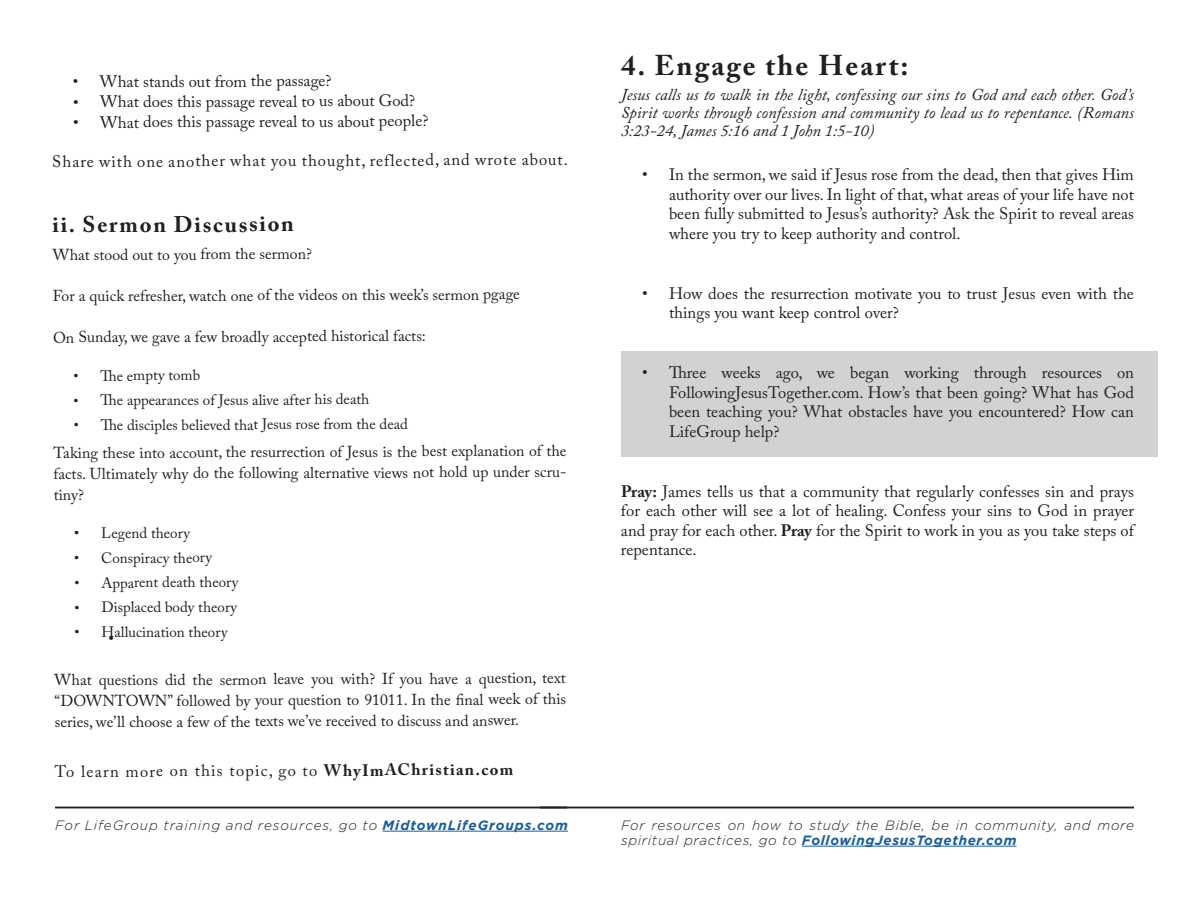
<style>
.page{position:relative;width:1188px;height:918px;background:#fff}
.page>*{position:absolute;margin:0;border:0;box-sizing:border-box;transform-origin:0 0}
.Section_Heading{font:700 28.5px "Adobe Caslon Pro";letter-spacing:.075em;color:#231f20}
.Section_Heading-2{font:700 22.5px "Adobe Caslon Pro";letter-spacing:.07em;color:#231f20}
.Pray{font:16.5px/19.5px "Adobe Caslon Pro";color:#231f20;text-align:justify}
.Section_Description{font:italic 16.5px/18px "Adobe Caslon Pro";color:#231f20;text-align:justify}
.Section_Heading-3{font:16.5px "Adobe Caslon Pro";letter-spacing:.06em;color:#231f20}
.t1{font:15.75px/21.5px "Adobe Caslon Pro";letter-spacing:-.005em;color:#231f20;text-align:justify}
.t2{font:15px "Adobe Caslon Pro";letter-spacing:-.005em;color:#231f20}
.Section_Description-2{font:italic 300 13.5px/15px "Gotham";letter-spacing:.05em;color:#231f20}
.Section_Description-3{font:italic 300 13.5px "Gotham";letter-spacing:.07em;color:#231f20}
.s1{font-weight:700}
.s2{font-weight:700;color:#175d9e}
</style>
<div class="page">
<hr style="left:802px;top:846px;width:215px;height:1px;background:#175d9e">
<div style="left:621px;top:351px;width:537px;height:106px;background:#d1d2d4"></div>
<hr style="left:383px;top:831px;width:185px;height:1px;background:#175d9e">
<hr style="left:55px;top:807px;width:512px;height:1px;background:#231f20">
<hr style="left:540px;top:807px;width:594px;height:1px;background:#231f20">
<p class="Pray" style="left:73px;top:71px;width:260px">• What stands out from the passage?</p>
<p class="Pray" style="left:73px;top:91px;width:344px">• What does this passage reveal to us about God?</p>
<p class="Pray" style="left:73px;top:112px;width:357px">• What does this passage reveal to us about people?</p>
<p class="Section_Heading-3" style="left:52px;top:151px;width:517px">Share with one another what you thought, reflected, and wrote about.</p>
<p class="Section_Heading-2" style="left:53px;top:211px;width:243px">ii. Sermon Discussion</p>
<p class="t1" style="left:53px;top:243px;width:261px">What stood out to you from the sermon?</p>
<p class="t1" style="left:53px;top:284px;width:469px">For a quick refresher, watch one of the videos on this week’s sermon pgage</p>
<p class="t1" style="left:53px;top:326px;width:375px">On Sunday, we gave a few broadly accepted historical facts:</p>
<p class="t2" style="left:73px;top:366px;width:128px">• The empty tomb</p>
<p class="t2" style="left:74px;top:391px;width:297px">• The appearances of Jesus alive after his death</p>
<p class="t2" style="left:74px;top:416px;width:336px">• The disciples believed that Jesus rose from the dead</p>
<p class="t1" style="left:54px;top:441px;width:515px">Taking these into account, the resurrection of Jesus is the best explanation of the facts. Ultimately why do the following alternative views not hold up under scru&shy;tiny?</p>
<p class="t2" style="left:74px;top:524px;width:117px">• Legend theory</p>
<p class="t2" style="left:74px;top:549px;width:139px">• Conspiracy theory</p>
<p class="t2" style="left:74px;top:573px;width:166px">• Apparent death theory</p>
<p class="t2" style="left:74px;top:598px;width:164px">• Displaced body theory</p>
<p class="t2" style="left:75px;top:623px;width:154px">• Hallucination theory</p>
<p class="Pray" style="left:108px;top:628px;width:7px">•</p>
<p class="t1" style="left:55px;top:668px;width:513px;line-height:21px">What questions did the sermon leave you with? If you have a question, text “DOWNTOWN” followed by your question to 91011. In the final week of this series, we’ll choose a few of the texts we’ve received to discuss and answer.</p>
<p class="Section_Heading-3" style="left:55px;top:761px;width:460px">To learn more on this topic, go to <span class="s1">WhyImAChristian.com</span></p>
<p class="Section_Description-3" style="left:55px;top:816px;width:514px">For LifeGroup training and resources, go to <span class="s2">MidtownLifeGroups.com</span></p>
<p class="Section_Heading" style="left:621px;top:48px;width:289px">4. Engage the Heart:</p>
<p class="Section_Description" style="left:621px;top:85px;width:515px">Jesus calls us to walk in the light, confessing our sins to God and each other. God’s Spirit works through confession and community to lead us to repentance. (Romans 3:23-24, James 5:16 and 1 John 1:5-10)</p>
<p class="Pray" style="left:669px;top:165px;width:467px;text-indent:-27px">• In the sermon, we said if Jesus rose from the dead, then that gives Him authority over our lives. In light of that, what areas of your life have not been fully submitted to Jesus’s authority? Ask the Spirit to reveal areas where you try to keep authority and control.</p>
<p class="Pray" style="left:669px;top:283px;width:466px;text-indent:-27px">• How does the resurrection motivate you to trust Jesus even with the things you want keep control over?</p>
<p class="Pray" style="left:669px;top:363px;width:467px;text-indent:-27px">• Three weeks ago, we began working through resources on FollowingJesusTogether.com. How’s that been going? What has God been teaching you? What obstacles have you encountered? How can LifeGroup help?</p>
<p class="Pray" style="left:621px;top:481px;width:515px"><span class="s1">Pray:</span> James tells us that a community that regularly confesses sin and prays for each other will see a lot of healing. Confess your sins to God in prayer and pray for each other. <span class="s1">Pray</span> for the Spirit to work in you as you take steps of repentance.</p>
<p class="Section_Description-2" style="left:621px;top:817px;width:515px">For resources on how to study the Bible, be in community, and more spiritual practices, go to <span class="s2">FollowingJesusTogether.com</span></p>
</div>
